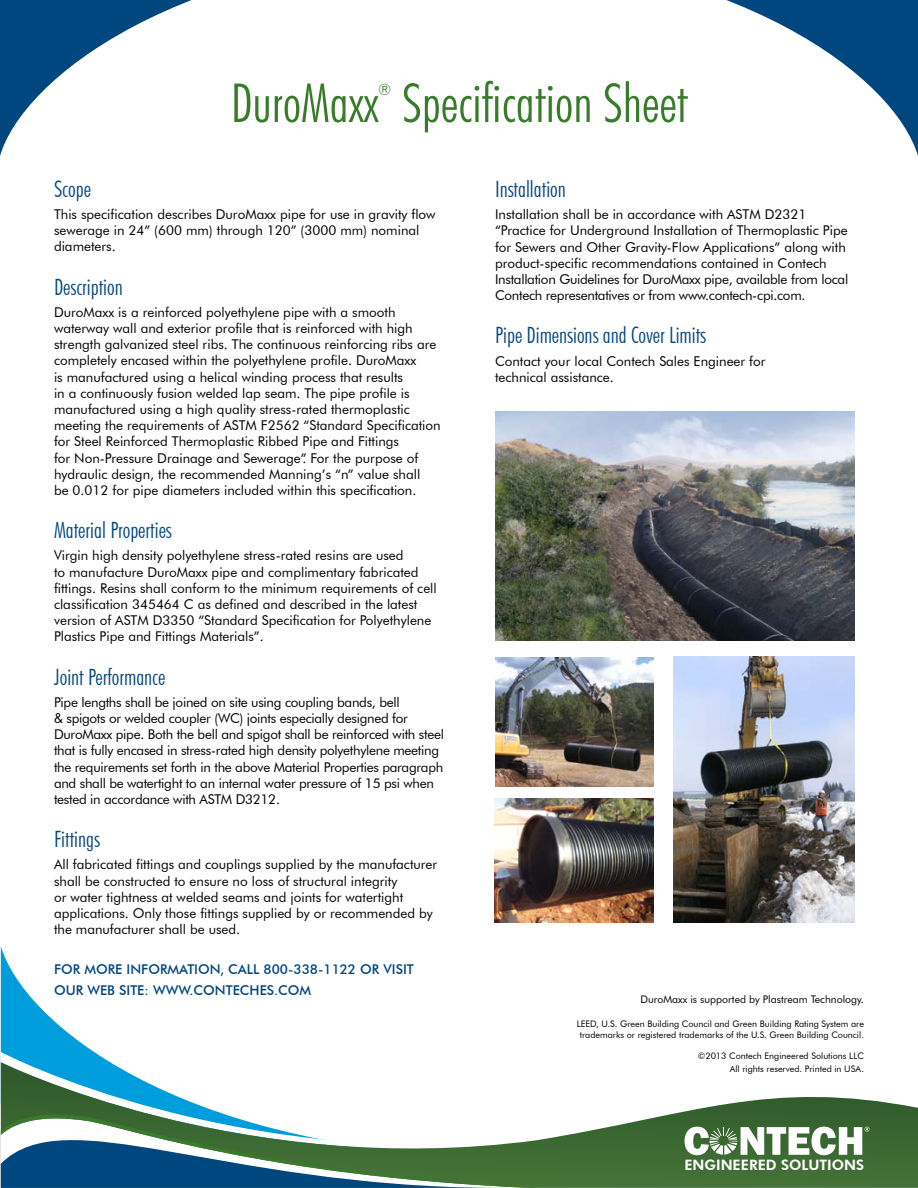
<style>
.page{position:relative;width:918px;height:1188px;background:#fff}
.page>*{position:absolute;margin:0;border:0;box-sizing:border-box;transform-origin:0 0}
.t1{font:300 condensed 54px "Futura BT";color:#387c2b}
.t2{font:300 condensed 22.5px "Futura BT";color:#00467f}
.t3{font:300 condensed 15.75px "Futura BT";color:#387c2b}
.t4{font:800 14.4px "Futura BT";color:#fff}
.t5{font:13.5px/16.2px "Futura BT";color:#000}
.t6{font:13.5px/16.2px "Futura BT";letter-spacing:-.02em;color:#000}
.t7{font:500 13.5px/21px "Futura BT";color:#00467f}
.t8{font:10.5px "Futura BT";color:#000}
.t9{font:9px/13.5px "Futura BT";color:#000;text-align:right}
</style>
<div class="page">
<svg style="left:1px;top:947px;width:93px;height:105px"></svg>
<svg style="left:1px;top:1052px;width:109px;height:10px"></svg>
<svg style="left:1px;top:1062px;width:917px;height:126px"></svg>
<svg style="left:494px;top:1111px;width:49px;height:77px"></svg>
<svg style="left:1px;top:1099px;width:493px;height:89px"></svg>
<svg style="left:726px;top:0;width:192px;height:156px"></svg>
<svg style="left:0;top:0;width:192px;height:156px"></svg>
<img style="left:674px;top:657px;width:181px;height:265px">
<img style="left:495px;top:411px;width:360px;height:229px">
<img style="left:495px;top:657px;width:159px;height:130px">
<img style="left:494px;top:798px;width:159px;height:125px">
<svg style="left:685px;top:1127px;width:184px;height:28px"></svg>
<h1 class="t1" style="left:230px;top:70px;width:459px">DuroMaxx Specification Sheet</h1>
<p class="t3" style="left:378px;top:80px;width:15px">®</p>
<h2 class="t2" style="left:54px;top:175px;width:38px">Scope</h2>
<p class="t5" style="left:54px;top:206px;width:383px">This specification describes DuroMaxx pipe for use in gravity flow sewerage in 24” (600 mm) through 120” (3000 mm) nominal diameters.</p>
<h2 class="t2" style="left:54px;top:273px;width:70px">Description</h2>
<p class="t5" style="left:54px;top:304px;width:388px">DuroMaxx is a reinforced polyethylene pipe with a smooth waterway wall and exterior profile that is reinforced with high strength galvanized steel ribs. The continuous reinforcing ribs are completely encased within the polyethylene profile. DuroMaxx<br>is manufactured using a helical winding process that results<br>in a continuously fusion welded lap seam. The pipe profile is manufactured using a high quality stress-rated thermoplastic meeting the requirements of ASTM F2562 “Standard Specification for Steel Reinforced Thermoplastic Ribbed Pipe and Fittings<br>for Non-Pressure Drainage and Sewerage”. For the purpose of hydraulic design, the recommended Manning’s “n” value shall<br>be 0.012 for pipe diameters included within this specification.</p>
<h2 class="t2" style="left:54px;top:517px;width:119px">Material Properties</h2>
<p class="t5" style="left:54px;top:547px;width:384px">Virgin high density polyethylene stress-rated resins are used<br>to manufacture DuroMaxx pipe and complimentary fabricated fittings. Resins shall conform to the minimum requirements of cell classification 345464 C as defined and described in the latest version of ASTM D3350 “Standard Specification for Polyethylene Plastics Pipe and Fittings Materials”.</p>
<h2 class="t2" style="left:54px;top:663px;width:113px">Joint Performance</h2>
<p class="t6" style="left:54px;top:694px;width:391px">Pipe lengths shall be joined on site using coupling bands, bell<br>&amp; spigots or welded coupler (WC) joints especially designed for DuroMaxx pipe. Both the bell and spigot shall be reinforced with steel that is fully encased in stress-rated high density polyethylene meeting the requirements set forth in the above Material Properties paragraph and shall be watertight to an internal water pressure of 15 psi when tested in accordance with ASTM D3212.</p>
<h2 class="t2" style="left:54px;top:826px;width:48px">Fittings</h2>
<p class="t5" style="left:54px;top:856px;width:385px">All fabricated fittings and couplings supplied by the manufacturer shall be constructed to ensure no loss of structural integrity<br>or water tightness at welded seams and joints for watertight applications. Only those fittings supplied by or recommended by the manufacturer shall be used.</p>
<p class="t7" style="left:54px;top:959px;width:361px">FOR MORE INFORMATION, CALL 800-338-1122 OR VISIT<br>OUR WEB SITE: WWW.CONTECHES.COM</p>
<h2 class="t2" style="left:495px;top:175px;width:72px">Installation</h2>
<p class="t5" style="left:495px;top:206px;width:355px">Installation shall be in accordance with ASTM D2321 “Practice for Underground Installation of Thermoplastic Pipe for Sewers and Other Gravity-Flow Applications” along with product-specific recommendations contained in Contech Installation Guidelines for DuroMaxx pipe, available from local Contech representatives or from www.contech-cpi.com.</p>
<h2 class="t2" style="left:495px;top:322px;width:213px">Pipe Dimensions and Cover Limits</h2>
<p class="t5" style="left:495px;top:353px;width:272px">Contact your local Contech Sales Engineer for technical assistance.</p>
<p class="t8" style="left:640px;top:993px;width:225px">DuroMaxx is supported by Plastream Technology.</p>
<p class="t9" style="left:577px;top:1018px;width:289px;line-height:10.8px;text-align:center">LEED, U.S. Green Building Council and Green Building Rating System are trademarks or registered trademarks of the U.S. Green Building Council.</p>
<p class="t9" style="left:698px;top:1049px;width:168px">©2013 Contech Engineered Solutions LLC<br>All rights reserved. Printed in USA.</p>
<p class="t4" style="left:684px;top:1156px;width:181px">ENGINEERED SOLUTIONS</p>
</div>
